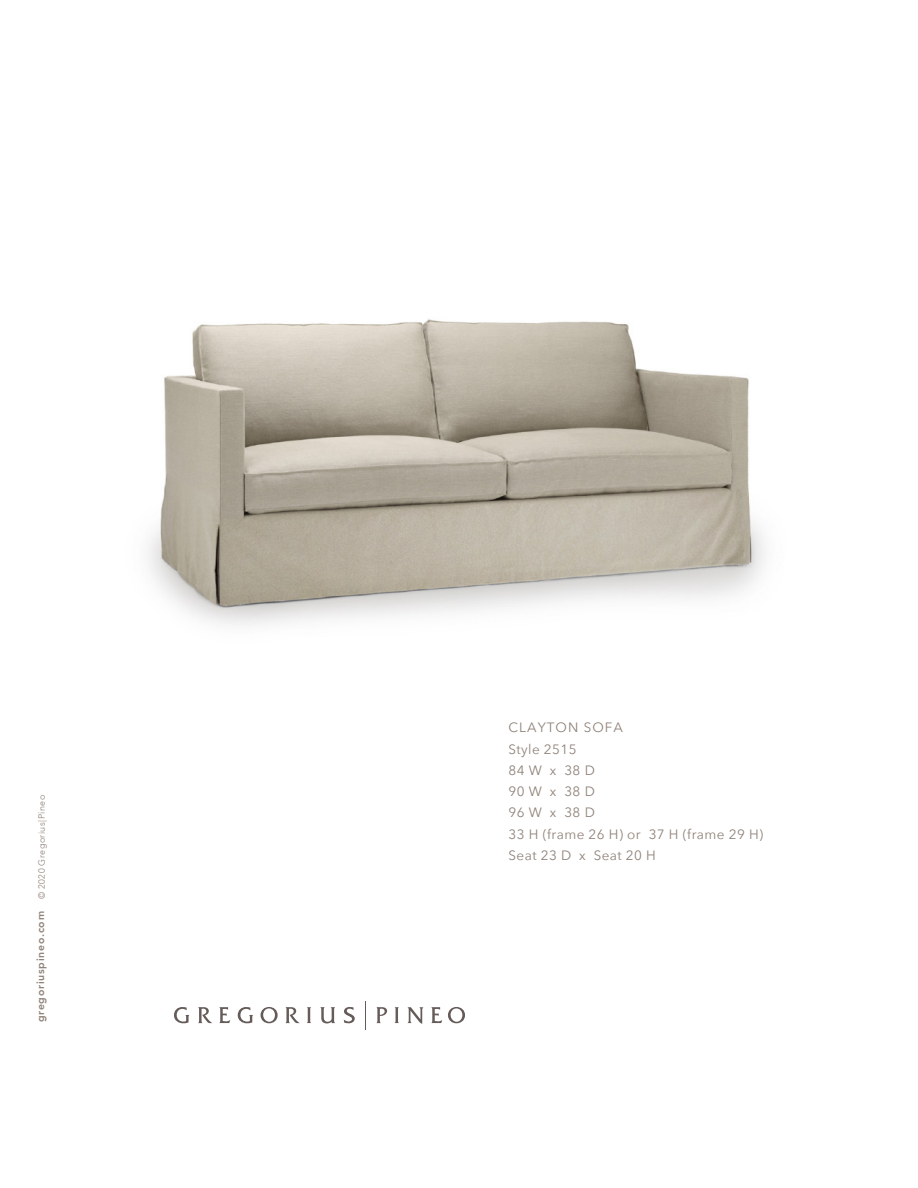
<style>
.page{position:relative;width:918px;height:1188px;background:#fff}
.page>*{position:absolute;margin:0;border:0;box-sizing:border-box;transform-origin:0 0}
.t1{font:13.5px/21.3px "Avenir Next";letter-spacing:.03em;color:#8f8279}
.t2{font:800 10.5px "Avenir";letter-spacing:.07em;color:#8f8279}
.t3{font:300 9px "Avenir";letter-spacing:.05em;color:#8f8279}
</style>
<div class="page">
<svg style="left:174px;top:1007px;width:15px;height:16px"></svg>
<svg style="left:238px;top:1007px;width:15px;height:16px"></svg>
<svg style="left:261px;top:1007px;width:17px;height:16px"></svg>
<svg style="left:448px;top:1007px;width:17px;height:16px"></svg>
<svg style="left:307px;top:1007px;width:4px;height:16px"></svg>
<svg style="left:395px;top:1007px;width:4px;height:16px"></svg>
<svg style="left:344px;top:1007px;width:11px;height:16px"></svg>
<svg style="left:198px;top:1007px;width:14px;height:16px"></svg>
<svg style="left:285px;top:1007px;width:15px;height:16px"></svg>
<svg style="left:376px;top:1007px;width:11px;height:16px"></svg>
<svg style="left:219px;top:1007px;width:11px;height:16px"></svg>
<svg style="left:431px;top:1007px;width:11px;height:16px"></svg>
<svg style="left:320px;top:1007px;width:15px;height:16px"></svg>
<svg style="left:407px;top:1007px;width:16px;height:17px"></svg>
<svg style="left:365px;top:1001px;width:1px;height:28px"></svg>
<img style="left:147px;top:319px;width:619px;height:306px">
<p class="t3" style="left:36px;top:899px;width:106px;rotate:-90deg">© 2020 Gregorius|Pineo</p>
<p class="t2" style="left:32px;top:1022px;width:113px;rotate:-90deg">gregoriuspineo.com</p>
<p class="t1" style="left:509px;top:716px;width:256px">CLAYTON SOFA<br>Style 2515<br>84 W x 38 D<br>90 W x 38 D<br>96 W x 38 D<br>33 H (frame 26 H) or 37 H (frame 29 H)<br>Seat 23 D x Seat 20 H</p>
</div>
